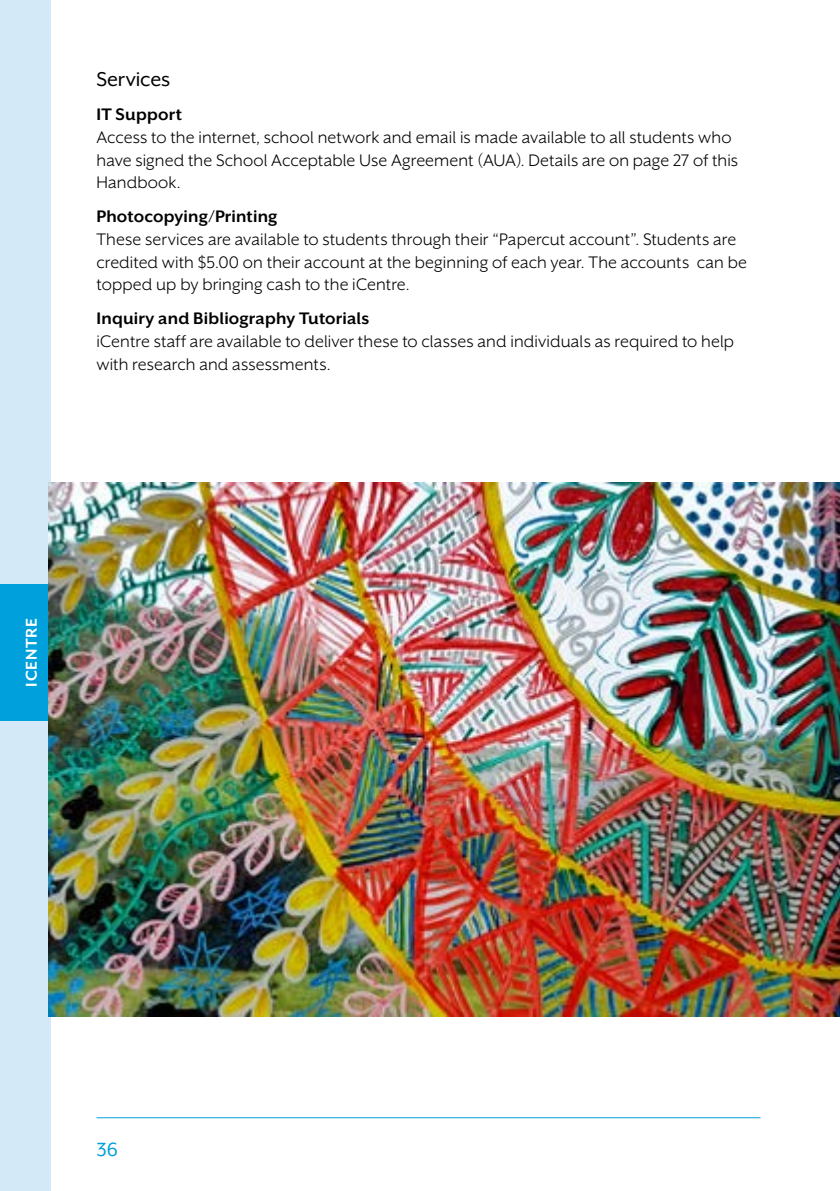
<style>
.page{position:relative;width:840px;height:1191px;background:#fff}
.page>*{position:absolute;margin:0;border:0;box-sizing:border-box;transform-origin:0 0}
.t1{font:23px "Mr Eaves XL San OT";color:#000}
.t2{font:22px "Mr Eaves XL San OT";color:#00a0dc}
.t3{font:19.2px/22.6px "Mr Eaves XL San OT";letter-spacing:.005em;color:#000}
.t4{font:700 19.2px "Mr Eaves XL San OT";letter-spacing:.01em;color:#000}
.t5{font:700 18px "Mr Eaves XL Mod OT";letter-spacing:.04em;color:#fff}
</style>
<div class="page">
<hr style="left:96px;top:1117px;width:664px;height:1px;background:#00a0dc">
<div style="left:0;top:0;width:51px;height:1191px;background:#d4e9f8"></div>
<div style="left:0;top:584px;width:51px;height:136px;background:#00a0dc"></div>
<img style="left:48px;top:482px;width:791px;height:534px">
<p class="t1" style="left:96px;top:67px;width:75px">Services</p>
<p class="t4" style="left:96px;top:104px;width:87px">IT Support</p>
<p class="t3" style="left:96px;top:126px;width:643px">Access to the internet, school network and email is made available to all students who have signed the School Acceptable Use Agreement (AUA). Details are on page 27 of this<br>Handbook.</p>
<p class="t4" style="left:96px;top:206px;width:182px">Photocopying/Printing</p>
<p class="t3" style="left:96px;top:228px;width:651px">These services are available to students through their “Papercut account”. Students are credited with $5.00 on their account at the beginning of each year. The accounts can be topped up by bringing cash to the iCentre.</p>
<p class="t4" style="left:96px;top:308px;width:274px">Inquiry and Bibliography Tutorials</p>
<p class="t3" style="left:96px;top:330px;width:639px">iCentre staff are available to deliver these to classes and individuals as required to help with research and assessments.</p>
<p class="t5" style="left:21px;top:686px;width:70px;rotate:-90deg">ICENTRE</p>
<p class="t2" style="left:96px;top:1137px;width:23px">36</p>
</div>
